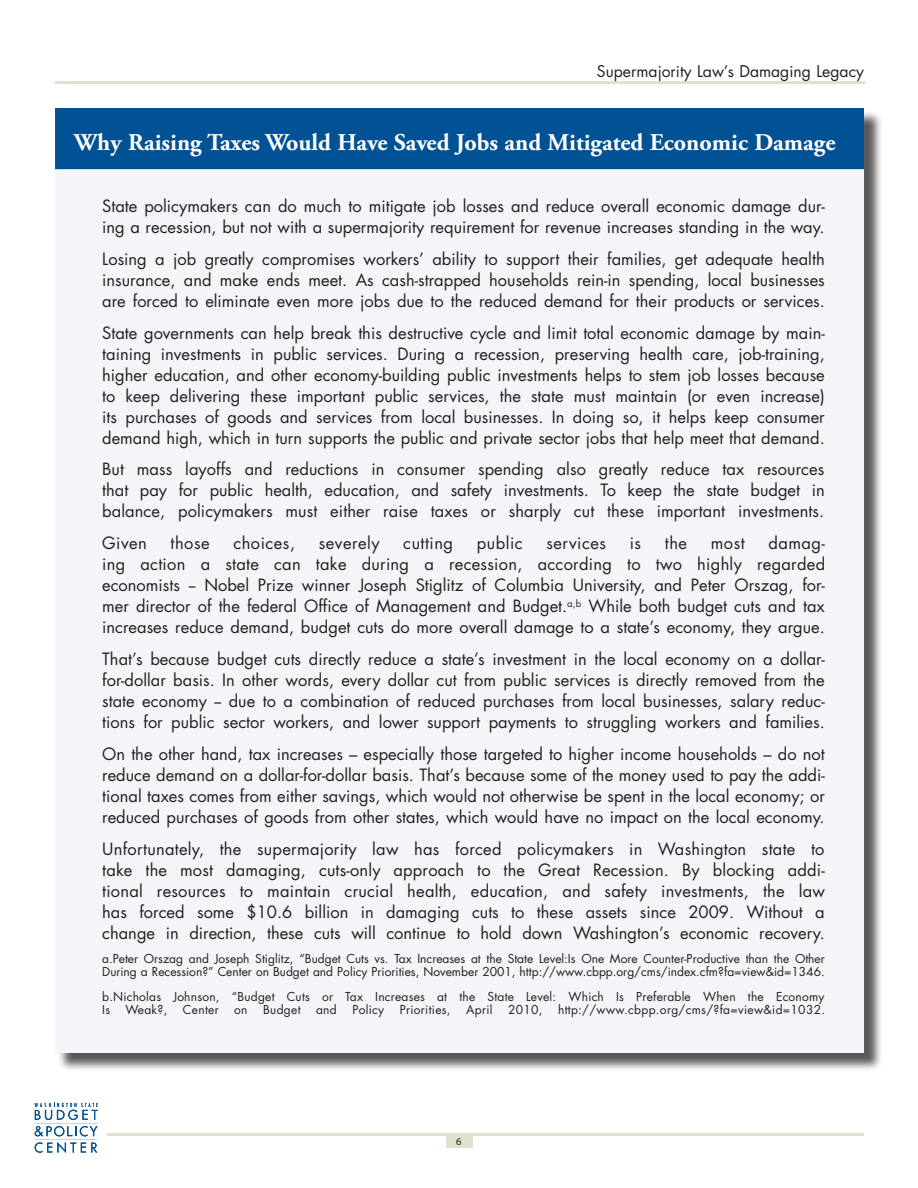
<style>
.page{position:relative;width:918px;height:1188px;background:#fff}
.page>*{position:absolute;margin:0;border:0;box-sizing:border-box;transform-origin:0 0}
.t1{font:700 24px "Adobe Garamond Pro";color:#fff}
.t2{font:16.5px/21px "Futura Std";color:#231f20;text-align:justify}
.t3{font:16.5px "Futura Std";letter-spacing:.03em;color:#231f20}
.t4{font:15.75px "Futura Std";color:#231f20}
.t5{font:12px/13.5px "Futura Std";color:#231f20}
.t6{font:12px/13.5px "Futura Std";letter-spacing:.02em;color:#231f20}
.t7{font:12px "Futura Std";letter-spacing:.025em;color:#231f20}
.t8{font:10.5px "Myriad Pro";color:#231f20}
</style>
<div class="page">
<div style="left:446px;top:1133px;width:26px;height:14px;background:#e0e1ce"></div>
<hr style="left:107px;top:1133px;width:757px;height:3px;background:#e0e1ce">
<hr style="left:55px;top:81px;width:810px;height:3px;background:#e0e1ce">
<svg style="left:35px;top:1142px;width:62px;height:11px"></svg>
<svg style="left:35px;top:1103px;width:63px;height:17px"></svg>
<svg style="left:35px;top:1126px;width:62px;height:10px"></svg>
<div style="left:57px;top:110px;width:826px;height:962px;background:#231f20;opacity:.75"></div>
<div style="left:55px;top:108px;width:809px;height:945px;background:#f3f5f9"></div>
<div style="left:56px;top:109px;width:807px;height:59px;background:#005294"></div>
<div style="left:55px;top:108px;width:809px;height:61px;border:2px solid #005294"></div>
<p class="t4" style="left:597px;top:63px;width:269px">Supermajority Law’s Damaging Legacy</p>
<h1 class="t1" style="left:74px;top:133px;width:763px">Why Raising Taxes Would Have Saved Jobs and Mitigated Economic Damage</h1>
<p class="t2" style="left:102px;top:197px;width:724px">State policymakers can do much to mitigate job losses and reduce overall economic damage dur&shy;ing a recession, but not with a supermajority requirement for revenue increases standing in the way.</p>
<p class="t2" style="left:102px;top:249px;width:724px">Losing a job greatly compromises workers’ ability to support their families, get adequate health insurance, and make ends meet. As cash-strapped households rein-in spending, local businesses are forced to eliminate even more jobs due to the reduced demand for their products or services.</p>
<p class="t2" style="left:102px;top:323px;width:724px">State governments can help break this destructive cycle and limit total economic damage by main&shy;taining investments in public services. During a recession, preserving health care, job-training, higher education, and other economy-building public investments helps to stem job losses because to keep delivering these important public services, the state must maintain (or even increase) its purchases of goods and services from local businesses. In doing so, it helps keep consumer demand high, which in turn supports the public and private sector jobs that help meet that demand.</p>
<p class="t2" style="left:102px;top:460px;width:724px">But mass layoffs and reductions in consumer spending also greatly reduce tax resources that pay for public health, education, and safety investments. To keep the state budget in balance, policymakers must either raise taxes or sharply cut these important investments.</p>
<p class="t2" style="left:102px;top:534px;width:46px">Given</p>
<p class="t2" style="left:171px;top:534px;width:41px">those</p>
<p class="t3" style="left:233px;top:535px;width:63px">choices,</p>
<p class="t3" style="left:319px;top:535px;width:62px">severely</p>
<p class="t3" style="left:403px;top:535px;width:51px">cutting</p>
<p class="t2" style="left:477px;top:534px;width:47px">public</p>
<p class="t3" style="left:546px;top:535px;width:61px">services</p>
<p class="t2" style="left:630px;top:534px;width:13px">is</p>
<p class="t2" style="left:665px;top:534px;width:24px">the</p>
<p class="t2" style="left:711px;top:534px;width:35px">most</p>
<p class="t2" style="left:102px;top:534px;width:725px;text-indent:666px">damag&shy;ing action a state can take during a recession, according to two highly regarded economists -- Nobel Prize winner Joseph Stiglitz of Columbia University, and Peter Orszag, for&shy;mer director of the federal Office of Management and Budget.<sup>a,b</sup> While both budget cuts and tax increases reduce demand, budget cuts do more overall damage to a state’s economy, they argue.</p>
<p class="t2" style="left:102px;top:650px;width:724px">That’s because budget cuts directly reduce a state’s investment in the local economy on a dollar&shy;for-dollar basis. In other words, every dollar cut from public services is directly removed from the state economy -- due to a combination of reduced purchases from local businesses, salary reduc&shy;tions for public sector workers, and lower support payments to struggling workers and families.</p>
<p class="t2" style="left:102px;top:744px;width:724px">On the other hand, tax increases – especially those targeted to higher income households – do not reduce demand on a dollar-for-dollar basis. That’s because some of the money used to pay the addi&shy;tional taxes comes from either savings, which would not otherwise be spent in the local economy; or reduced purchases of goods from other states, which would have no impact on the local economy.</p>
<p class="t2" style="left:102px;top:839px;width:724px">Unfortunately, the supermajority law has forced policymakers in Washington state to take the most damaging, cuts-only approach to the Great Recession. By blocking addi&shy;tional resources to maintain crucial health, education, and safety investments, the law has forced some $10.6 billion in damaging cuts to these assets since 2009. Without a change in direction, these cuts will continue to hold down Washington’s economic recovery.</p>
<p class="t5" style="left:102px;top:953px;width:724px">a.Peter Orszag and Joseph Stiglitz, “Budget Cuts vs. Tax Increases at the State Level:Is One More Counter-Productive than the Other<br>During a Recession?” Center on Budget and Policy Priorities, November 2001, http://www.cbpp.org/cms/index.cfm?fa=view&amp;id=1346.</p>
<p class="t6" style="left:102px;top:990px;width:724px">b.Nicholas Johnson, “Budget Cuts or Tax Increases at the State Level: Which Is Preferable When the Economy<br>Is</p>
<p class="t5" style="left:126px;top:1004px;width:43px">Weak?,</p>
<p class="t5" style="left:183px;top:1004px;width:37px">Center</p>
<p class="t5" style="left:234px;top:1004px;width:15px">on</p>
<p class="t5" style="left:263px;top:1004px;width:39px">Budget</p>
<p class="t5" style="left:316px;top:1004px;width:22px">and</p>
<p class="t5" style="left:352px;top:1004px;width:33px">Policy</p>
<p class="t7" style="left:400px;top:1004px;width:52px">Priorities,</p>
<p class="t5" style="left:466px;top:1004px;width:28px">April</p>
<p class="t5" style="left:508px;top:1004px;width:36px">2010,</p>
<p class="t7" style="left:558px;top:1004px;width:269px">http://www.cbpp.org/cms/?fa=view&amp;id=1032.</p>
<p class="t8" style="left:456px;top:1135px;width:7px">6</p>
</div>
